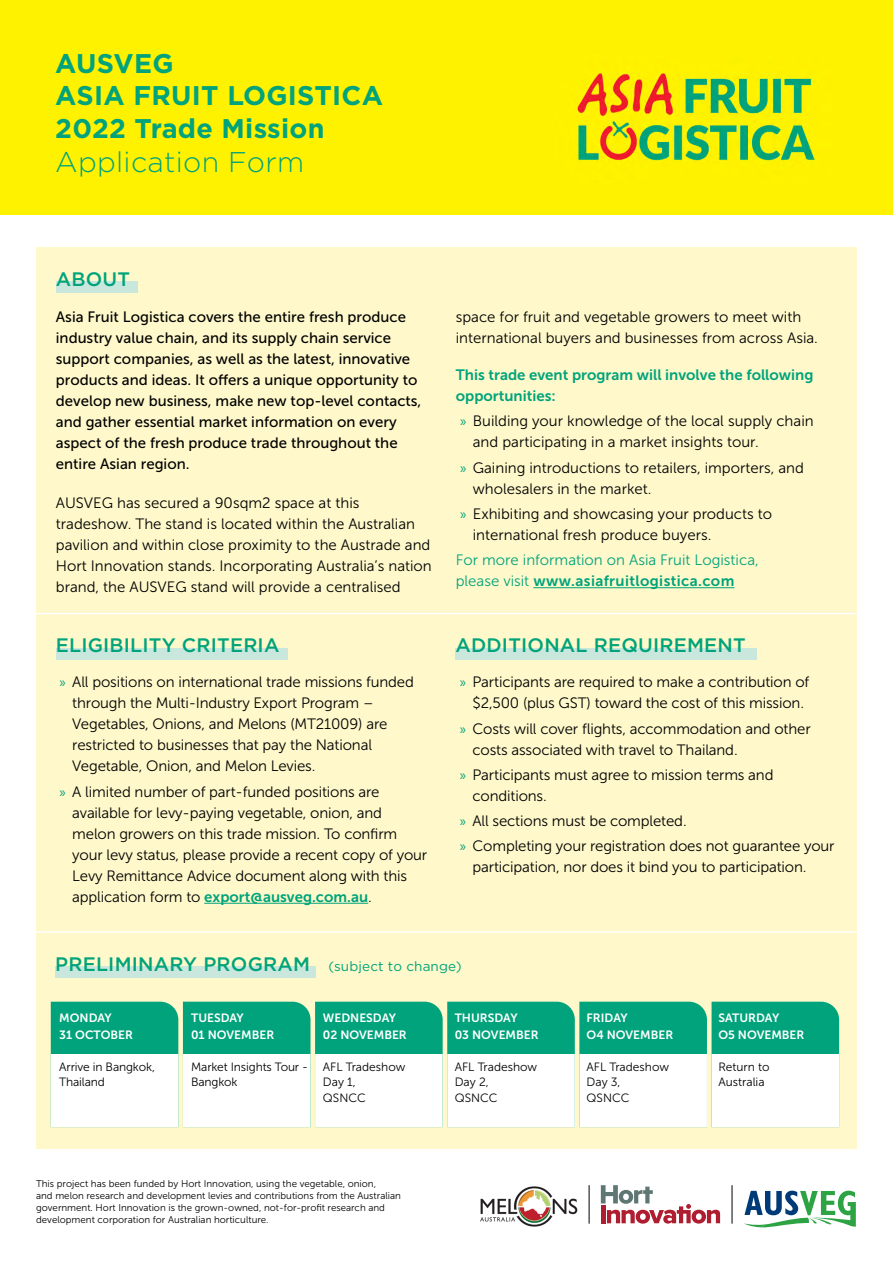
<style>
.page{position:relative;width:893px;height:1263px;background:#fff}
.page>*{position:absolute;margin:0;border:0;box-sizing:border-box;transform-origin:0 0}
.t1{font:300 28.5px "Gotham";letter-spacing:.01em;color:#00a37b}
.t2{font:700 27px/32.4px "Gotham";letter-spacing:.01em;color:#00a37b}
.t3{font:500 19.5px "Gotham";letter-spacing:.01em;color:#00a37b}
.t4{font:15px/21px "Museo Sans 300";letter-spacing:-.01em;color:#000}
.t5{font:15px/21px "Museo Sans 500";color:#000}
.t6{font:15px/21px "Museo Sans 700";color:#00a37b}
.t7{font:15px "Museo Sans 300";color:#00a37b}
.t8{font:15px "Museo Sans 700";letter-spacing:.025em;color:#00a37b}
.t9{font:12px/15px "Museo Sans 300";color:#000}
.t10{font:12px/17.2px "Museo Sans 700";color:#fff}
.t11{font:9.75px/12px "Museo Sans 300";color:#000}
.s1{font-family:"Myriad Pro";color:#00a37b}
.s2{font-family:"Museo Sans 300"}
.s3{font-family:"Museo Sans 300";color:#000}
.s4{font-weight:400;font-size:13.5px}
</style>
<div class="page">
<div style="left:36px;top:247px;width:821px;height:902px;background:#fef8ca"></div>
<div style="left:0;top:0;width:893px;height:215px;background:#fff200"></div>
<svg style="left:51px;top:1002px;width:788px;height:125px;background:#8dd6c3"></svg>
<div style="left:711px;top:1054px;width:128px;height:73px;background:#fff"></div>
<hr style="left:533px;top:587px;width:201px;height:1px;background:#00a37b">
<hr style="left:204px;top:903px;width:164px;height:1px;background:#00a37b">
<div style="left:56px;top:281px;width:82px;height:11px;background:#c9e7dd"></div>
<div style="left:55px;top:966px;width:261px;height:12px;background:#c9e7dd"></div>
<div style="left:56px;top:648px;width:232px;height:11px;background:#c9e7dd"></div>
<div style="left:455px;top:648px;width:302px;height:11px;background:#c9e7dd"></div>
<img style="left:575px;top:71px;width:241px;height:92px">
<hr style="left:17px;top:931px;width:858px;height:2px;background:#fff">
<hr style="left:17px;top:613px;width:858px;height:1px;background:#fff">
<svg style="left:601px;top:1185px;width:119px;height:38px"></svg>
<svg style="left:744px;top:1190px;width:112px;height:38px"></svg>
<hr style="left:732px;top:1185px;width:1px;height:38px;background:#000">
<hr style="left:589px;top:1185px;width:1px;height:38px;background:#000">
<img style="left:480px;top:1186px;width:98px;height:41px">
<h2 class="t2" style="left:55px;top:47px;width:329px">AUSVEG<br>ASIA FRUIT LOGISTICA<br>2022 Trade Mission</h2>
<h1 class="t1" style="left:55px;top:144px;width:250px">Application Form</h1>
<h3 class="t3" style="left:56px;top:266px;width:76px">ABOUT</h3>
<p class="t5" style="left:56px;top:306px;width:367px">Asia Fruit Logistica covers the entire fresh produce industry value chain, and its supply chain service support companies, as well as the latest, innovative products and ideas. It offers a unique opportunity to develop new business, make new top-level contacts, and gather essential market information on every aspect of the fresh produce trade throughout the entire Asian region.</p>
<p class="t4" style="left:56px;top:492px;width:377px">AUSVEG has secured a 90sqm2 space at this tradeshow. The stand is located within the Australian pavilion and within close proximity to the Austrade and Hort Innovation stands. Incorporating Australia’s nation brand, the AUSVEG stand will provide a centralised</p>
<p class="t4" style="left:456px;top:306px;width:364px">space for fruit and vegetable growers to meet with international buyers and businesses from across Asia.</p>
<p class="t6" style="left:456px;top:364px;width:359px">This trade event program will involve the following opportunities:</p>
<p class="t4" style="left:473px;top:411px;width:342px;text-indent:-13px"><span class="s1">»</span> Building your knowledge of the local supply chain and participating in a market insights tour.</p>
<p class="t4" style="left:473px;top:457px;width:333px;text-indent:-13px"><span class="s1">»</span> Gaining introductions to retailers, importers, and wholesalers in the market.</p>
<p class="t4" style="left:473px;top:503px;width:301px;text-indent:-13px"><span class="s1">»</span> Exhibiting and showcasing your products to international fresh produce buyers.</p>
<p class="t7" style="left:456px;top:552px;width:304px">For more information on Asia Fruit Logistica,</p>
<p class="t8" style="left:456px;top:573px;width:280px"><span class="s2">please visit</span> www.asiafruitlogistica.com</p>
<h3 class="t3" style="left:56px;top:633px;width:225px">ELIGIBILITY CRITERIA</h3>
<h3 class="t3" style="left:455px;top:633px;width:292px">ADDITIONAL REQUIREMENT</h3>
<p class="t4" style="left:72px;top:672px;width:343px;text-indent:-13px"><span class="s1">»</span> All positions on international trade missions funded through the Multi-Industry Export Program – Vegetables, Onions, and Melons (MT21009) are restricted to businesses that pay the National Vegetable, Onion, and Melon Levies.</p>
<p class="t4" style="left:72px;top:781px;width:357px;text-indent:-13px"><span class="s1">»</span> A limited number of part-funded positions are available for levy-paying vegetable, onion, and melon growers on this trade mission. To confirm your levy status, please provide a recent copy of your Levy Remittance Advice document along with this</p>
<p class="t6" style="left:72px;top:886px;width:301px"><span class="s3">application form to</span> export@ausveg.com.au<span class="s3">.</span></p>
<p class="t4" style="left:460px;top:672px;width:351px;text-align:center"><span class="s1">»</span> Participants are required to make a contribution of $2,500 (plus GST) toward the cost of this mission.</p>
<p class="t4" style="left:472px;top:718px;width:340px;text-indent:-13px"><span class="s1">»</span> Costs will cover flights, accommodation and other costs associated with travel to Thailand.</p>
<p class="t4" style="left:472px;top:764px;width:303px;text-indent:-13px"><span class="s1">»</span> Participants must agree to mission terms and conditions.</p>
<p class="t4" style="left:460px;top:808px;width:376px;line-height:25.2px"><span class="s1">»</span> All sections must be completed.<br><span class="s1">»</span> Completing your registration does not guarantee your</p>
<p class="t4" style="left:472px;top:857px;width:336px">participation, nor does it bind you to participation.</p>
<h3 class="t3" style="left:55px;top:951px;width:408px">PRELIMINARY PROGRAM <span class="s4">(subject to change)</span></h3>
<p class="t10" style="left:59px;top:1009px;width:75px">MONDAY<br>31 OCTOBER</p>
<p class="t10" style="left:191px;top:1009px;width:85px">TUESDAY<br>01 NOVEMBER</p>
<p class="t10" style="left:323px;top:1009px;width:85px">WEDNESDAY<br>02 NOVEMBER</p>
<p class="t10" style="left:455px;top:1009px;width:85px">THURSDAY<br>03 NOVEMBER</p>
<p class="t10" style="left:587px;top:1009px;width:88px">FRIDAY<br>O4 NOVEMBER</p>
<p class="t10" style="left:718px;top:1009px;width:88px">SATURDAY<br>O5 NOVEMBER</p>
<p class="t9" style="left:59px;top:1060px;width:97px">Arrive in Bangkok,<br>Thailand</p>
<p class="t9" style="left:191px;top:1060px;width:119px">Market Insights Tour -<br>Bangkok</p>
<p class="t9" style="left:323px;top:1060px;width:84px">AFL Tradeshow<br>Day 1,<br>QSNCC</p>
<p class="t9" style="left:455px;top:1060px;width:84px">AFL Tradeshow<br>Day 2,<br>QSNCC</p>
<p class="t9" style="left:586px;top:1060px;width:84px">AFL Tradeshow<br>Day 3,<br>QSNCC</p>
<p class="t9" style="left:718px;top:1060px;width:53px">Return to<br>Australia</p>
<p class="t11" style="left:36px;top:1177px;width:366px">This project has been funded by Hort Innovation, using the vegetable, onion,<br>and melon research and development levies and contributions from the Australian government. Hort Innovation is the grown-owned, not-for-profit research and development corporation for Australian horticulture.</p>
</div>
